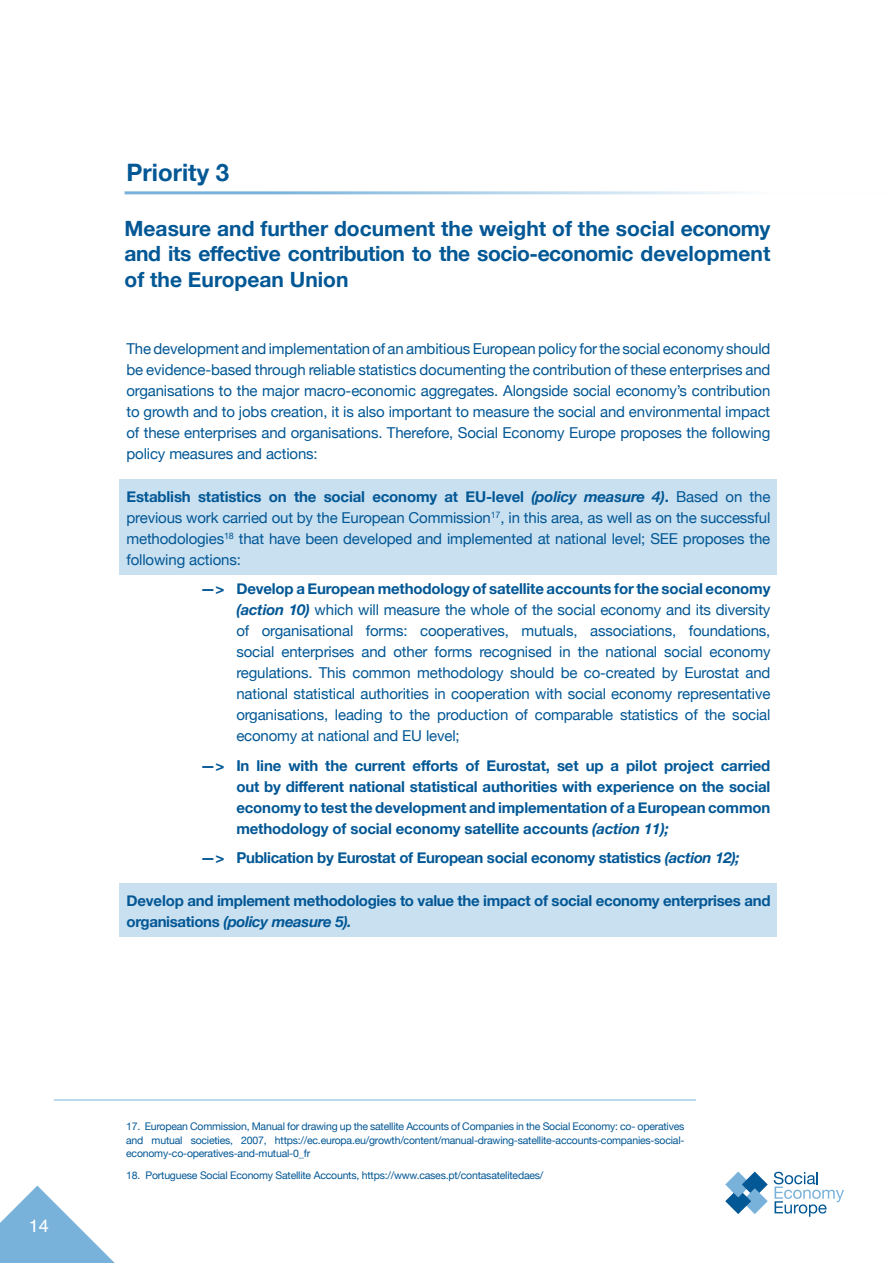
<style>
.page{position:relative;width:893px;height:1263px;background:#fff}
.page>*{position:absolute;margin:0;border:0;box-sizing:border-box;transform-origin:0 0}
.t1{font:700 24px "Helvetica Neue";color:#025795}
.t2{font:700 21px/25.5px "Helvetica Neue";color:#025795;text-align:justify}
.t3{font:18px "Helvetica";color:#fff}
.t4{font:15px/21px "Helvetica Neue";letter-spacing:-.01em;color:#025795;text-align:justify}
.t5{font:700 15px/21px "Helvetica Neue";letter-spacing:-.02em;color:#025795;text-align:justify}
.t6{font:10.5px/13.5px "Helvetica Neue";letter-spacing:-.02em;color:#025795;text-align:justify}
.s1{font-weight:700}
.s2{font-weight:700;font-style:italic}
.s3{font-style:italic}
</style>
<div class="page">
<div style="left:120px;top:883px;width:657px;height:54px;background:#c9e0f0"></div>
<div style="left:120px;top:479px;width:657px;height:96px;background:#c9e0f0"></div>
<svg style="left:725px;top:1171px;width:43px;height:43px"></svg>
<svg style="left:774px;top:1172px;width:70px;height:45px"></svg>
<hr style="left:125px;top:191px;width:768px;height:3px;background:#78b2db">
<hr style="left:54px;top:1099px;width:642px;height:1px;background:#78b2db">
<svg style="left:0;top:1185px;width:115px;height:78px"></svg>
<h1 class="t1" style="left:126px;top:153px;width:104px">Priority 3</h1>
<h2 class="t2" style="left:125px;top:216px;width:647px">Measure and further document the weight of the social economy and its effective contribution to the socio-economic development of the European Union</h2>
<p class="t4" style="left:126px;top:339px;width:645px">The development and implementation of an ambitious European policy for the social economy should be evidence-based through reliable statistics documenting the contribution of these enterprises and organisations to the major macro-economic aggregates. Alongside social economy’s contribution to growth and to jobs creation, it is also important to measure the social and environmental impact of these enterprises and organisations. Therefore, Social Economy Europe proposes the following policy measures and actions:</p>
<p class="t4" style="left:126px;top:487px;width:645px"><span class="s1">Establish statistics on the social economy at EU-level</span> <span class="s2">(policy measure 4)</span><span class="s1">.</span> Based on the previous work carried out by the European Commission<sup>17</sup>, in this area, as well as on the successful methodologies<sup>18</sup> that have been developed and implemented at national level; SEE proposes the following actions:</p>
<p class="t4" style="left:236px;top:579px;width:536px;text-indent:-36px"><span class="s1">—&gt; Develop a European methodology of satellite accounts for the social economy </span><span class="s2">(action 10)</span> which will measure the whole of the social economy and its diversity of organisational forms: cooperatives, mutuals, associations, foundations, social enterprises and other forms recognised in the national social economy regulations. This common methodology should be co-created by Eurostat and national statistical authorities in cooperation with social economy representative organisations, leading to the production of comparable statistics of the social economy at national and EU level;</p>
<p class="t5" style="left:236px;top:755px;width:536px;text-indent:-36px">—&gt; In line with the current efforts of Eurostat, set up a pilot project carried out by different national statistical authorities with experience on the social economy to test the development and implementation of a European common methodology of social economy satellite accounts <span class="s3">(action 11);</span></p>
<p class="t5" style="left:201px;top:848px;width:541px">—&gt; Publication by Eurostat of European social economy statistics <span class="s3">(action 12);</span></p>
<p class="t5" style="left:126px;top:890px;width:645px">Develop and implement methodologies to value the impact of social economy enterprises and organisations <span class="s3">(policy measure 5).</span></p>
<p class="t3" style="left:29px;top:1211px;width:22px">14</p>
<p class="t6" style="left:126px;top:1120px;width:560px">17. European Commission, Manual for drawing up the satellite Accounts of Companies in the Social Economy: co- operatives and mutual societies, 2007, https://ec.europa.eu/growth/content/manual-drawing-satellite-accounts-companies-social&shy;economy-co-operatives-and-mutual-0_fr</p>
<p class="t6" style="left:126px;top:1169px;width:419px">18. Portuguese Social Economy Satellite Accounts, https://www.cases.pt/contasatelitedaes/</p>
</div>
